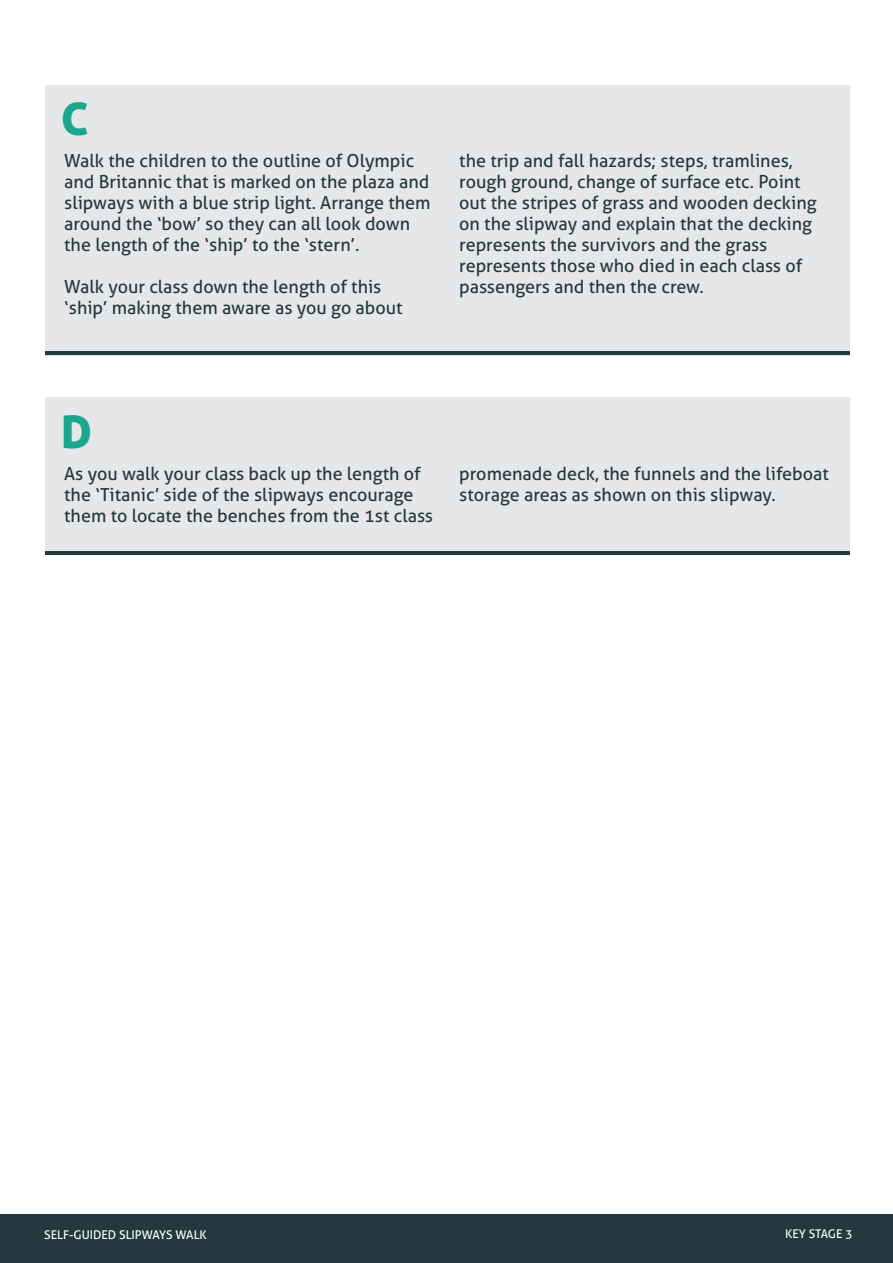
<style>
.page{position:relative;width:893px;height:1263px;background:#fff}
.page>*{position:absolute;margin:0;border:0;box-sizing:border-box;transform-origin:0 0}
.t1{font:45px "Aller Display";color:#19a78d}
.t2{font:18px/21px "Aller";color:#24383f}
.t3{font:12px "Aller";color:#fff}
</style>
<div class="page">
<div style="left:0;top:1214px;width:893px;height:49px;background:#24383f"></div>
<div style="left:45px;top:85px;width:804px;height:270px;background:#e6e7e9"></div>
<hr style="left:45px;top:351px;width:804px;height:4px;background:#24383f">
<div style="left:45px;top:398px;width:804px;height:157px;background:#e6e7e9"></div>
<hr style="left:45px;top:551px;width:804px;height:4px;background:#24383f">
<h1 class="t1" style="left:61px;top:91px;width:29px">C</h1>
<p class="t2" style="left:64px;top:150px;width:368px">Walk the children to the outline of Olympic and Britannic that is marked on the plaza and slipways with a blue strip light. Arrange them around the ‘bow’ so they can all look down the length of the ‘ship’ to the ‘stern’.</p>
<p class="t2" style="left:64px;top:276px;width:340px">Walk your class down the length of this ‘ship’ making them aware as you go about</p>
<p class="t2" style="left:459px;top:150px;width:359px">the trip and fall hazards; steps, tramlines, rough ground, change of surface etc. Point out the stripes of grass and wooden decking on the slipway and explain that the decking represents the survivors and the grass represents those who died in each class of passengers and then the crew.</p>
<h1 class="t1" style="left:61px;top:403px;width:32px">D</h1>
<p class="t2" style="left:64px;top:463px;width:370px">As you walk your class back up the length of the ‘Titanic’ side of the slipways encourage them to locate the benches from the 1st class</p>
<p class="t2" style="left:459px;top:463px;width:371px">promenade deck, the funnels and the lifeboat storage areas as shown on this slipway.</p>
<p class="t3" style="left:44px;top:1227px;width:164px">SELF-GUIDED SLIPWAYS WALK</p>
<p class="t3" style="left:785px;top:1226px;width:69px">KEY STAGE 3</p>
</div>
